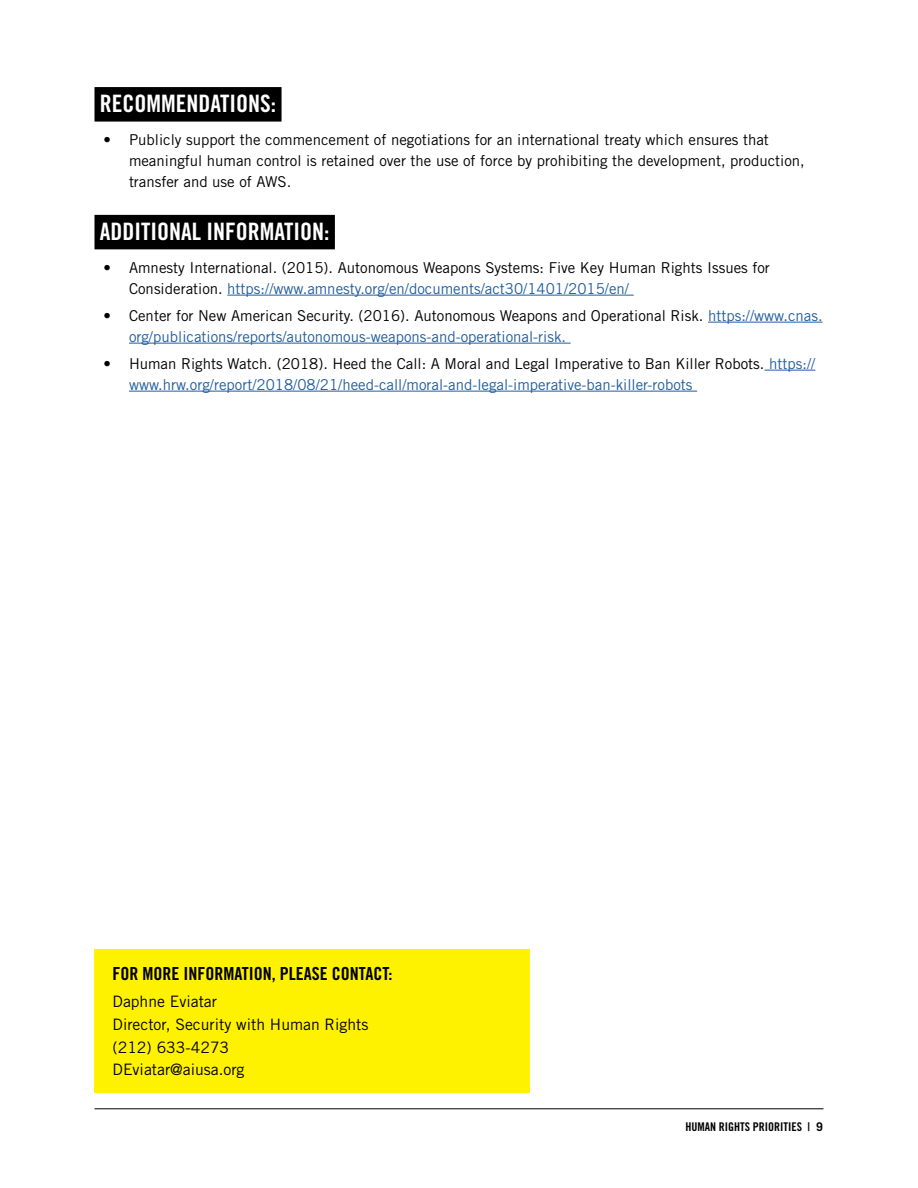
<style>
.page{position:relative;width:918px;height:1188px;background:#fff}
.page>*{position:absolute;margin:0;border:0;box-sizing:border-box;transform-origin:0 0}
.t1{font:24px "Trade Gothic LT Std Bd Cn 20";color:#fff}
.t2{font:18px "Trade Gothic LT Std Bd Cn 20";color:#000}
.t3{font:15.75px/22.5px "Trade Gothic LT Std";color:#000}
.t4{font:15px/21px "Trade Gothic LT Std";color:#000}
.t5{font:15px/21px "Trade Gothic LT Std";color:#215e9e}
.t6{font:12px "Trade Gothic LT Std Bd Cn 20";color:#000}
.s1{color:#215e9e}
.s2{color:#000}
.s3{font-family:"Trade Gothic LT Std";font-weight:700}
</style>
<div class="page">
<hr style="left:94px;top:1108px;width:730px;height:1px;background:#000">
<div style="left:94px;top:87px;width:188px;height:35px;background:#000"></div>
<div style="left:94px;top:215px;width:241px;height:34px;background:#000"></div>
<hr style="left:227px;top:295px;width:407px;height:1px;background:#215e9e">
<hr style="left:708px;top:322px;width:115px;height:1px;background:#215e9e">
<hr style="left:129px;top:343px;width:442px;height:1px;background:#215e9e">
<hr style="left:765px;top:370px;width:50px;height:1px;background:#215e9e">
<hr style="left:129px;top:391px;width:568px;height:1px;background:#215e9e">
<div style="left:94px;top:950px;width:436px;height:144px;background:#fff200"></div>
<h1 class="t1" style="left:100px;top:89px;width:178px">RECOMMENDATIONS:</h1>
<p class="t4" style="left:129px;top:129px;width:677px;text-indent:-26px">• Publicly support the commencement of negotiations for an international treaty which ensures that meaningful human control is retained over the use of force by prohibiting the development, production, transfer and use of AWS.</p>
<h1 class="t1" style="left:100px;top:216px;width:231px">ADDITIONAL INFORMATION:</h1>
<p class="t4" style="left:129px;top:257px;width:642px;text-indent:-26px">• Amnesty International. (2015). Autonomous Weapons Systems: Five Key Human Rights Issues for<br>Consideration. <span class="s1">https://www.amnesty.org/en/documents/act30/1401/2015/en/</span></p>
<p class="t5" style="left:129px;top:305px;width:695px;text-indent:-26px"><span class="s2">• Center for New American Security. (2016). Autonomous Weapons and Operational Risk.</span> https://www.cnas. org/publications/reports/autonomous-weapons-and-operational-risk.</p>
<p class="t5" style="left:129px;top:353px;width:688px;text-indent:-26px"><span class="s2">• Human Rights Watch. (2018). Heed the Call: A Moral and Legal Imperative to Ban Killer Robots.</span> https:// www.hrw.org/report/2018/08/21/heed-call/moral-and-legal-imperative-ban-killer-robots</p>
<p class="t2" style="left:112px;top:963px;width:281px">FOR MORE INFORMATION, PLEASE CONTACT:</p>
<p class="t3" style="left:113px;top:990px;width:257px">Daphne Eviatar<br>Director, Security with Human Rights (212) 633-4273<br>DEviatar@aiusa.org</p>
<p class="t6" style="left:686px;top:1119px;width:139px">HUMAN RIGHTS PRIORITIES | <span class="s3">9</span></p>
</div>
